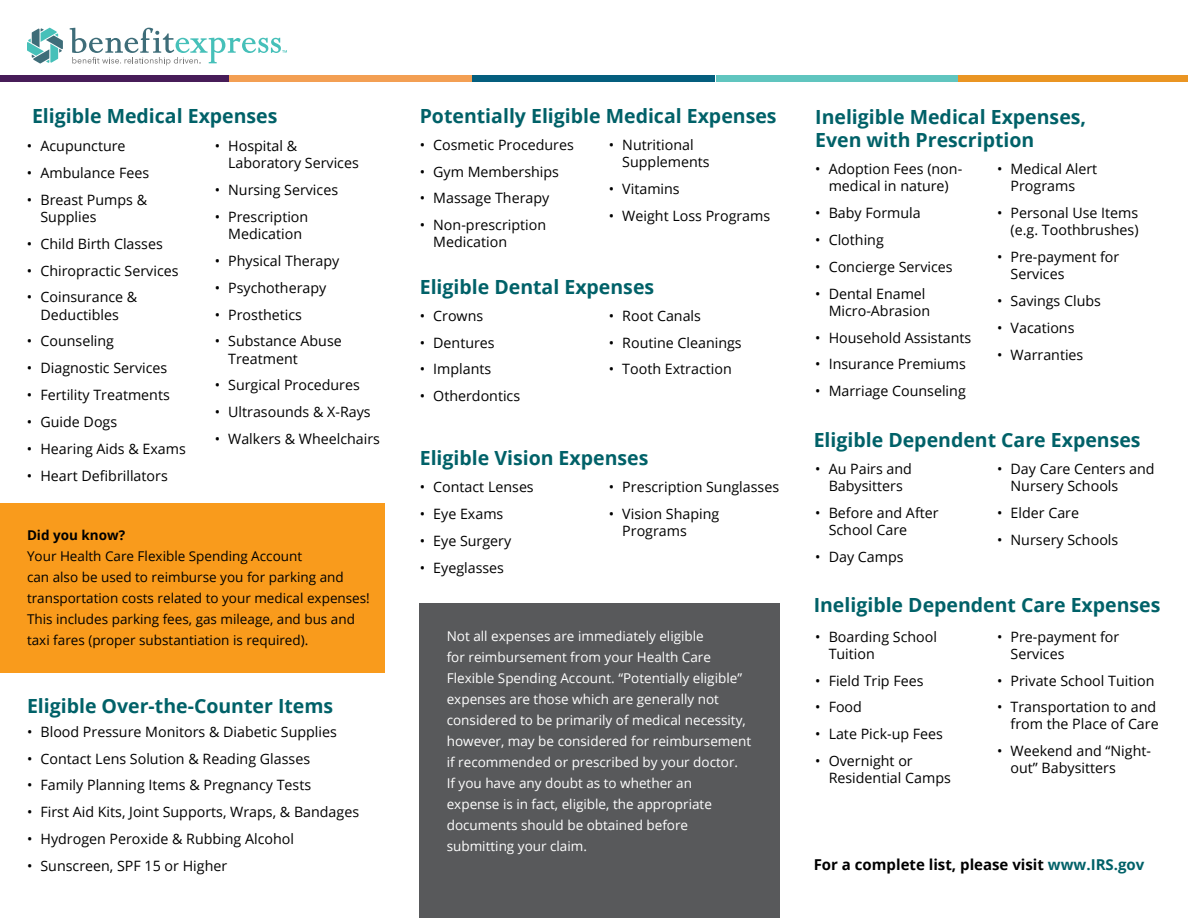
<style>
.page{position:relative;width:1188px;height:918px;background:#fff}
.page>*{position:absolute;margin:0;border:0;box-sizing:border-box;transform-origin:0 0}
.t1{font:700 19.5px/23.4px "Open Sans";color:#006168}
.t2{font:700 15px "Open Sans";color:#000}
.t3{font:14.25px/17.1px "Open Sans";color:#000}
.t4{font:13.5px/21px "Open Sans";color:#fff}
.t5{font:13.5px/21px "Open Sans";color:#000}
.t6{font:700 13.5px "Open Sans";color:#000}
.s1{color:#006168}
</style>
<div class="page">
<div style="left:0;top:503px;width:384px;height:169px;background:#f99b1c"></div>
<div style="left:420px;top:604px;width:360px;height:314px;background:#58595b"></div>
<div style="left:0;top:76px;width:230px;height:6px;background:#471c58"></div>
<div style="left:230px;top:76px;width:242px;height:6px;background:#f39f53"></div>
<div style="left:472px;top:76px;width:244px;height:6px;background:#045e7e"></div>
<div style="left:716px;top:76px;width:242px;height:6px;background:#60c5bf"></div>
<div style="left:958px;top:76px;width:230px;height:6px;background:#ea9523"></div>
<svg style="left:27px;top:28px;width:36px;height:36px"></svg>
<svg style="left:70px;top:28px;width:217px;height:37px"></svg>
<h1 class="t1" style="left:32px;top:104px;width:247px">Eligible Medical Expenses</h1>
<p class="t3" style="left:27px;top:137px;width:100px">• Acupuncture</p>
<p class="t3" style="left:27px;top:164px;width:124px">• Ambulance Fees</p>
<p class="t3" style="left:40px;top:191px;width:108px;text-indent:-13px">• Breast Pumps &amp;<br>Supplies</p>
<p class="t3" style="left:27px;top:235px;width:137px">• Child Birth Classes</p>
<p class="t3" style="left:27px;top:262px;width:153px">• Chiropractic Services</p>
<p class="t3" style="left:27px;top:288px;width:112px;text-align:center">• Coinsurance &amp;<br>Deductibles</p>
<p class="t3" style="left:27px;top:332px;width:89px">• Counseling</p>
<p class="t3" style="left:27px;top:359px;width:142px">• Diagnostic Services</p>
<p class="t3" style="left:27px;top:386px;width:144px">• Fertility Treatments</p>
<p class="t3" style="left:27px;top:413px;width:92px">• Guide Dogs</p>
<p class="t3" style="left:27px;top:440px;width:160px">• Hearing Aids &amp; Exams</p>
<p class="t3" style="left:27px;top:466px;width:142px">• Heart Defibrillators</p>
<p class="t3" style="left:228px;top:137px;width:132px;text-indent:-13px">• Hospital &amp;<br>Laboratory Services</p>
<p class="t3" style="left:215px;top:181px;width:125px">• Nursing Services</p>
<p class="t3" style="left:215px;top:208px;width:95px;text-align:center">• Prescription<br>Medication</p>
<p class="t3" style="left:215px;top:252px;width:126px">• Physical Therapy</p>
<p class="t3" style="left:215px;top:279px;width:113px">• Psychotherapy</p>
<p class="t3" style="left:215px;top:305px;width:89px">• Prosthetics</p>
<p class="t3" style="left:228px;top:332px;width:115px;text-indent:-13px">• Substance Abuse<br>Treatment</p>
<p class="t3" style="left:215px;top:376px;width:147px">• Surgical Procedures</p>
<p class="t3" style="left:215px;top:403px;width:158px">• Ultrasounds &amp; X-Rays</p>
<p class="t3" style="left:215px;top:430px;width:167px">• Walkers &amp; Wheelchairs</p>
<p class="t6" style="left:27px;top:526px;width:100px">Did you know?</p>
<p class="t5" style="left:27px;top:546px;width:344px">Your Health Care Flexible Spending Account<br>can also be used to reimburse you for parking and transportation costs related to your medical expenses!<br>This includes parking fees, gas mileage, and bus and taxi fares (proper substantiation is required).</p>
<h1 class="t1" style="left:27px;top:694px;width:308px">Eligible Over-the-Counter Items</h1>
<p class="t3" style="left:27px;top:723px;width:311px">• Blood Pressure Monitors &amp; Diabetic Supplies</p>
<p class="t3" style="left:27px;top:749px;width:285px">• Contact Lens Solution &amp; Reading Glasses</p>
<p class="t3" style="left:27px;top:776px;width:286px">• Family Planning Items &amp; Pregnancy Tests</p>
<p class="t3" style="left:27px;top:803px;width:334px">• First Aid Kits, Joint Supports, Wraps, &amp; Bandages</p>
<p class="t3" style="left:27px;top:830px;width:269px">• Hydrogen Peroxide &amp; Rubbing Alcohol</p>
<p class="t3" style="left:27px;top:857px;width:202px">• Sunscreen, SPF 15 or Higher</p>
<h1 class="t1" style="left:420px;top:104px;width:358px">Potentially Eligible Medical Expenses</h1>
<p class="t3" style="left:420px;top:136px;width:156px">• Cosmetic Procedures</p>
<p class="t3" style="left:420px;top:163px;width:141px">• Gym Memberships</p>
<p class="t3" style="left:420px;top:189px;width:131px">• Massage Therapy</p>
<p class="t3" style="left:433px;top:216px;width:114px;text-indent:-13px">• Non-prescription<br>Medication</p>
<p class="t3" style="left:622px;top:136px;width:89px;text-indent:-13px">• Nutritional<br>Supplements</p>
<p class="t3" style="left:609px;top:180px;width:72px">• Vitamins</p>
<p class="t3" style="left:609px;top:206px;width:163px">• Weight Loss Programs</p>
<h1 class="t1" style="left:420px;top:274px;width:236px">Eligible Dental Expenses</h1>
<p class="t3" style="left:420px;top:307px;width:65px">• Crowns</p>
<p class="t3" style="left:420px;top:334px;width:77px">• Dentures</p>
<p class="t3" style="left:420px;top:360px;width:73px">• Implants</p>
<p class="t3" style="left:420px;top:387px;width:102px">• Otherdontics</p>
<p class="t3" style="left:609px;top:307px;width:94px">• Root Canals</p>
<p class="t3" style="left:609px;top:334px;width:134px">• Routine Cleanings</p>
<p class="t3" style="left:609px;top:360px;width:125px">• Tooth Extraction</p>
<h1 class="t1" style="left:420px;top:446px;width:230px">Eligible Vision Expenses</h1>
<p class="t3" style="left:420px;top:478px;width:116px">• Contact Lenses</p>
<p class="t3" style="left:420px;top:505px;width:85px">• Eye Exams</p>
<p class="t3" style="left:420px;top:532px;width:93px">• Eye Surgery</p>
<p class="t3" style="left:420px;top:559px;width:86px">• Eyeglasses</p>
<p class="t3" style="left:609px;top:478px;width:172px">• Prescription Sunglasses</p>
<p class="t3" style="left:622px;top:505px;width:98px;text-indent:-13px">• Vision Shaping<br>Programs</p>
<p class="t4" style="left:447px;top:625px;width:306px">Not all expenses are immediately eligible<br>for reimbursement from your Health Care Flexible Spending Account. “Potentially eligible” expenses are those which are generally not considered to be primarily of medical necessity, however, may be considered for reimbursement if recommended or prescribed by your doctor.<br>If you have any doubt as to whether an<br>expense is in fact, eligible, the appropriate documents should be obtained before submitting your claim.</p>
<h1 class="t1" style="left:815px;top:105px;width:272px">Ineligible Medical Expenses,<br>Even with Prescription</h1>
<p class="t3" style="left:815px;top:160px;width:149px;text-align:center">• Adoption Fees (non&shy;medical in nature)</p>
<p class="t3" style="left:815px;top:204px;width:107px">• Baby Formula</p>
<p class="t3" style="left:815px;top:231px;width:70px">• Clothing</p>
<p class="t3" style="left:815px;top:258px;width:139px">• Concierge Services</p>
<p class="t3" style="left:829px;top:285px;width:103px;text-indent:-13px">• Dental Enamel<br>Micro-Abrasion</p>
<p class="t3" style="left:815px;top:329px;width:158px">• Household Assistants</p>
<p class="t3" style="left:815px;top:355px;width:152px">• Insurance Premiums</p>
<p class="t3" style="left:815px;top:382px;width:152px">• Marriage Counseling</p>
<p class="t3" style="left:1011px;top:160px;width:88px;text-indent:-13px">• Medical Alert<br>Programs</p>
<p class="t3" style="left:997px;top:204px;width:143px;text-align:right">• Personal Use Items (e.g. Toothbrushes)</p>
<p class="t3" style="left:1011px;top:248px;width:110px;text-indent:-13px">• Pre-payment for<br>Services</p>
<p class="t3" style="left:997px;top:292px;width:105px">• Savings Clubs</p>
<p class="t3" style="left:997px;top:319px;width:79px">• Vacations</p>
<p class="t3" style="left:997px;top:346px;width:88px">• Warranties</p>
<h1 class="t1" style="left:814px;top:428px;width:328px">Eligible Dependent Care Expenses</h1>
<p class="t3" style="left:815px;top:460px;width:98px;text-align:center">• Au Pairs and<br>Babysitters</p>
<p class="t3" style="left:829px;top:504px;width:111px;text-indent:-13px">• Before and After<br>School Care</p>
<p class="t3" style="left:815px;top:548px;width:90px">• Day Camps</p>
<p class="t3" style="left:1011px;top:460px;width:146px;text-indent:-13px">• Day Care Centers and<br>Nursery Schools</p>
<p class="t3" style="left:997px;top:504px;width:83px">• Elder Care</p>
<p class="t3" style="left:997px;top:531px;width:123px">• Nursery Schools</p>
<h1 class="t1" style="left:814px;top:592px;width:348px">Ineligible Dependent Care Expenses</h1>
<p class="t3" style="left:829px;top:628px;width:110px;text-indent:-13px">• Boarding School<br>Tuition</p>
<p class="t3" style="left:815px;top:671px;width:110px">• Field Trip Fees</p>
<p class="t3" style="left:815px;top:698px;width:48px">• Food</p>
<p class="t3" style="left:815px;top:725px;width:129px">• Late Pick-up Fees</p>
<p class="t3" style="left:829px;top:752px;width:124px;text-indent:-13px">• Overnight or<br>Residential Camps</p>
<p class="t3" style="left:1011px;top:628px;width:110px;text-indent:-13px">• Pre-payment for<br>Services</p>
<p class="t3" style="left:997px;top:671px;width:159px">• Private School Tuition</p>
<p class="t3" style="left:997px;top:698px;width:163px;text-align:right">• Transportation to and from the Place of Care</p>
<p class="t3" style="left:1011px;top:742px;width:142px;text-indent:-13px">• Weekend and “Night&shy;out” Babysitters</p>
<p class="t2" style="left:814px;top:854px;width:332px">For a complete list, please visit <span class="s1">www.IRS.gov</span></p>
</div>
